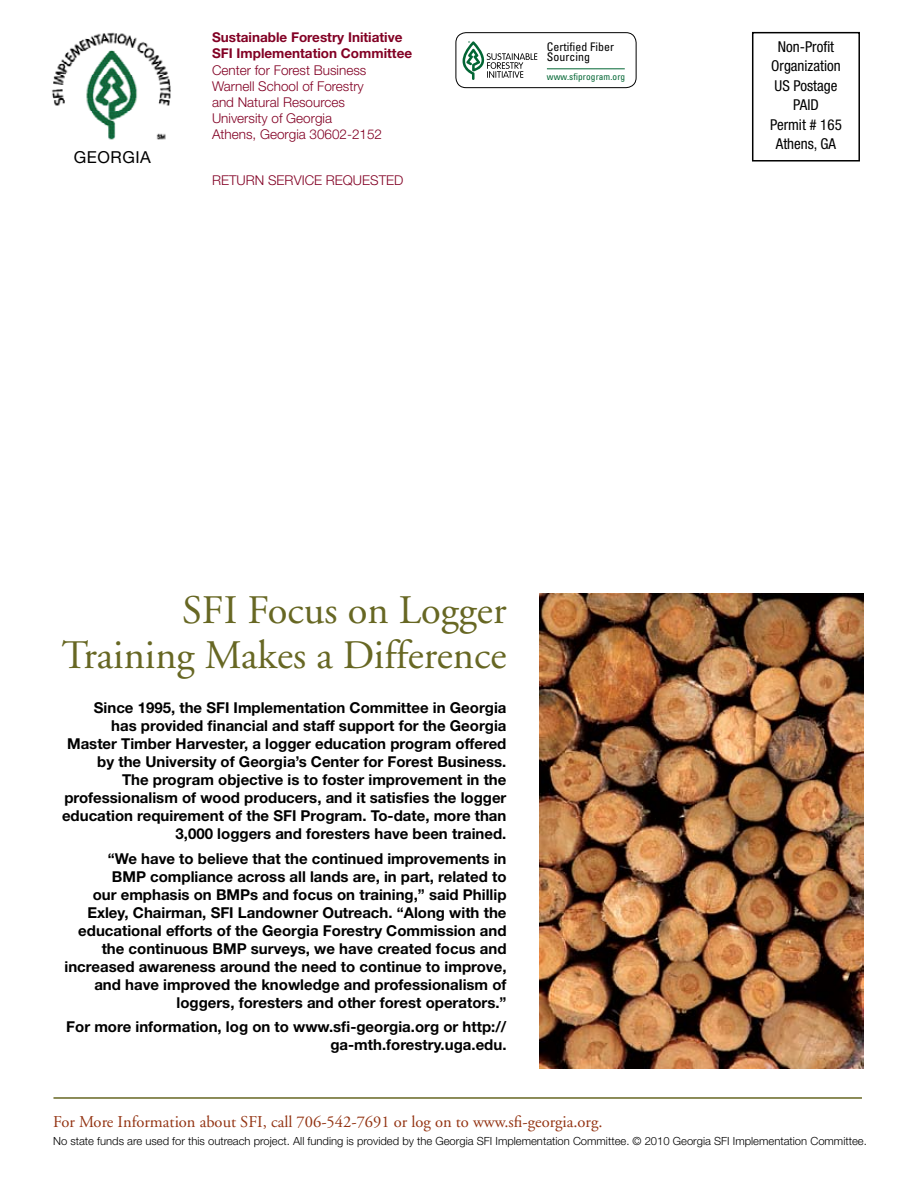
<style>
.page{position:relative;width:918px;height:1188px;background:#fff}
.page>*{position:absolute;margin:0;border:0;box-sizing:border-box;transform-origin:0 0}
.t1{font:40.5px/45px "Adobe Garamond";color:#676723;text-align:right}
.t2{font:16.5px "Adobe Garamond";color:#933312}
.t3{font:16.5px "Helvetica Neue";letter-spacing:.03em;color:#000}
.t4{font:700 15px/18px "Helvetica Neue";color:#000;text-align:right}
.t5{font:condensed 15px/19.5px "Helvetica Neue";color:#000;text-align:center}
.t6{font:300 13.5px/16.2px "Helvetica Neue";color:#820024}
.t7{font:700 13.5px/16.2px "Helvetica Neue";color:#820024}
.t8{font:condensed 11.85px/10.9px "Univers";letter-spacing:.005em;color:#000}
.t9{font:300 11.25px "Helvetica Neue";color:#000}
.t10{font:condensed 9.3px "Univers";letter-spacing:.01em;color:#026634}
</style>
<div class="page">
<div style="left:752px;top:32px;width:108px;height:130px;border:2px solid #000"></div>
<img style="left:85px;top:32px;width:52px;height:7px">
<img style="left:52px;top:39px;width:119px;height:101px">
<hr style="left:53px;top:1097px;width:809px;height:2px;background:#676723">
<div style="left:455px;top:32px;width:182px;height:56px;border:1px solid #000;border-radius:10px"></div>
<svg style="left:463px;top:41px;width:74px;height:39px"></svg>
<hr style="left:547px;top:68px;width:78px;height:1px;background:#026634">
<img style="left:539px;top:593px;width:324px;height:475px">
<p class="t3" style="left:74px;top:147px;width:78px">GEORGIA</p>
<p class="t7" style="left:212px;top:29px;width:202px">Sustainable Forestry Initiative<br>SFI Implementation Committee</p>
<p class="t6" style="left:212px;top:61px;width:172px">Center for Forest Business<br>Warnell School of Forestry and Natural Resources<br>University of Georgia<br>Athens, Georgia 30602-2152</p>
<p class="t6" style="left:212px;top:172px;width:193px">RETURN SERVICE REQUESTED</p>
<p class="t8" style="left:547px;top:41px;width:69px">Certified Fiber<br>Sourcing</p>
<p class="t10" style="left:547px;top:71px;width:80px">www.sfiprogram.org</p>
<p class="t5" style="left:770px;top:36px;width:73px">Non-Profit<br>Organization<br>US Postage<br>PAID<br>Permit # 165<br>Athens, GA</p>
<h1 class="t1" style="left:62px;top:589px;width:446px">SFI Focus on Logger<br>Training Makes a Difference</h1>
<p class="t4" style="left:62px;top:698px;width:446px">Since 1995, the SFI Implementation Committee in Georgia<br>has provided financial and staff support for the Georgia Master Timber Harvester, a logger education program offered by the University of Georgia’s Center for Forest Business.<br>The program objective is to foster improvement in the professionalism of wood producers, and it satisfies the logger education requirement of the SFI Program. To-date, more than 3,000 loggers and foresters have been trained.</p>
<p class="t4" style="left:65px;top:849px;width:443px">“We have to believe that the continued improvements in<br>BMP compliance across all lands are, in part, related to<br>our emphasis on BMPs and focus on training,” said Phillip Exley, Chairman, SFI Landowner Outreach. “Along with the educational efforts of the Georgia Forestry Commission and the continuous BMP surveys, we have created focus and increased awareness around the need to continue to improve, and have improved the knowledge and professionalism of loggers, foresters and other forest operators.”</p>
<p class="t4" style="left:66px;top:1018px;width:442px">For more information, log on to www.sfi-georgia.org or http:// ga-mth.forestry.uga.edu.</p>
<p class="t2" style="left:53px;top:1113px;width:551px">For More Information about SFI, call 706-542-7691 or log on to www.sfi-georgia.org.</p>
<p class="t9" style="left:53px;top:1135px;width:815px">No state funds are used for this outreach project. All funding is provided by the Georgia SFI Implementation Committee. © 2010 Georgia SFI Implementation Committee.</p>
</div>
